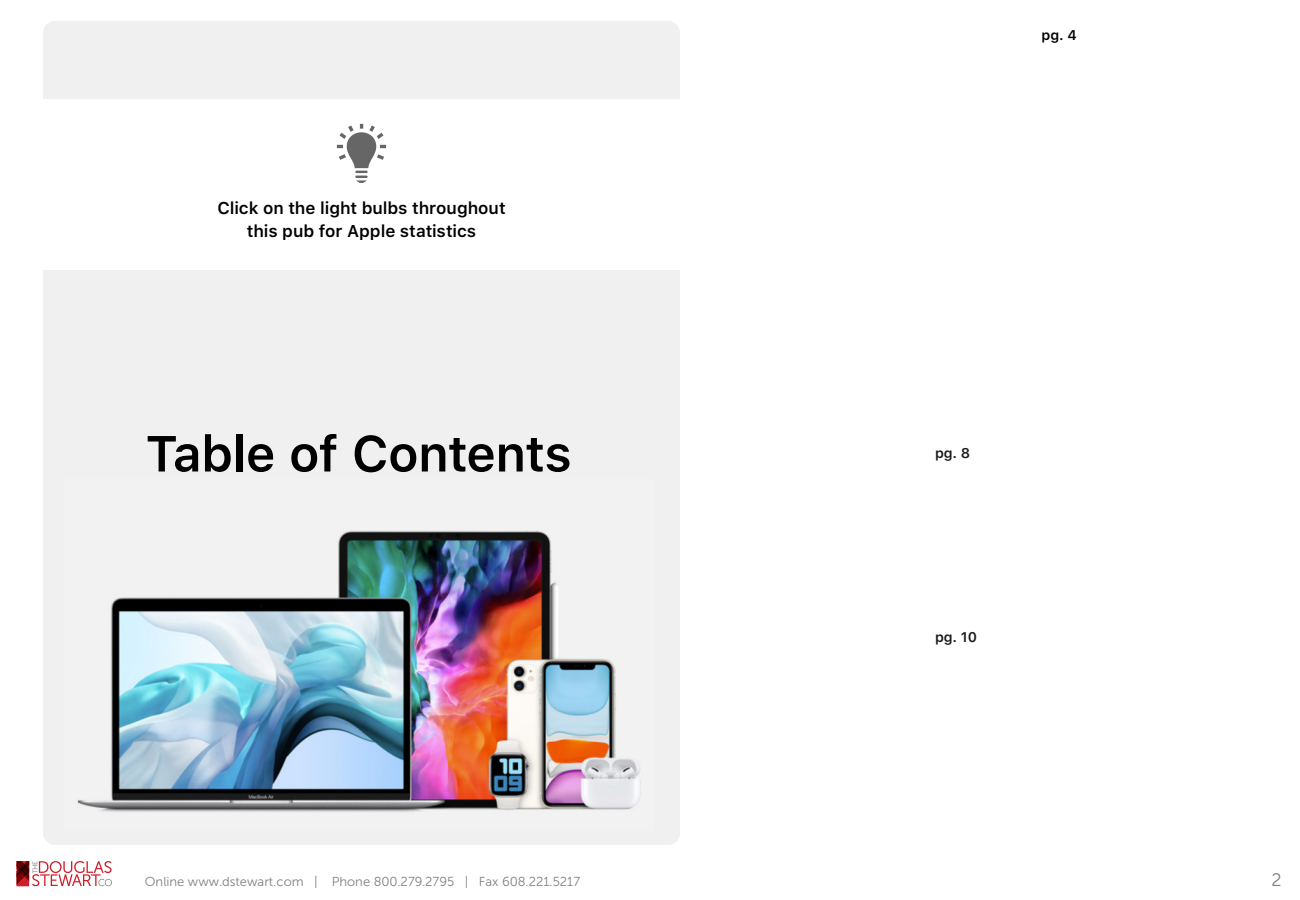
<style>
.page{position:relative;width:1300px;height:900px;background:#fff}
.page>*{position:absolute;margin:0;border:0;box-sizing:border-box;transform-origin:0 0}
.t1{font:600 50.3px "SF Pro Text";letter-spacing:-.015em;color:#000}
.t2{font:18px "Museo Sans 300";color:#808080}
.t3{font:600 17px/22.7px "SF Pro Text";letter-spacing:-.005em;color:#000;text-align:center}
.t4{font:600 14px "SF Pro Text";color:#1a1a1a}
.t5{font:600 14px "SF Pro Text";color:#000}
.t6{font:13px "Museo Sans 300";color:#808080}
</style>
<div class="page">
<div style="left:43px;top:21px;width:637px;height:824px;background:#f0f0f0;border-radius:12px"></div>
<img style="left:77px;top:530px;width:563px;height:282px">
<div style="left:43px;top:99px;width:637px;height:171px;background:#fff"></div>
<svg style="left:337px;top:124px;width:49px;height:59px"></svg>
<svg style="left:17px;top:861px;width:95px;height:25px"></svg>
<h3 class="t3" style="left:217px;top:198px;width:290px">Click on the light bulbs throughout this pub for Apple statistics</h3>
<h1 class="t1" style="left:145px;top:417px;width:428px">Table of Contents</h1>
<p class="t5" style="left:1042px;top:25px;width:37px">pg. 4</p>
<p class="t4" style="left:935px;top:443px;width:37px">pg. 8</p>
<p class="t4" style="left:935px;top:627px;width:44px">pg. 10</p>
<p class="t6" style="left:145px;top:874px;width:437px">Online www.dstewart.com | Phone 800.279.2795 | Fax 608.221.5217</p>
<h2 class="t2" style="left:1272px;top:870px;width:12px">2</h2>
</div>
